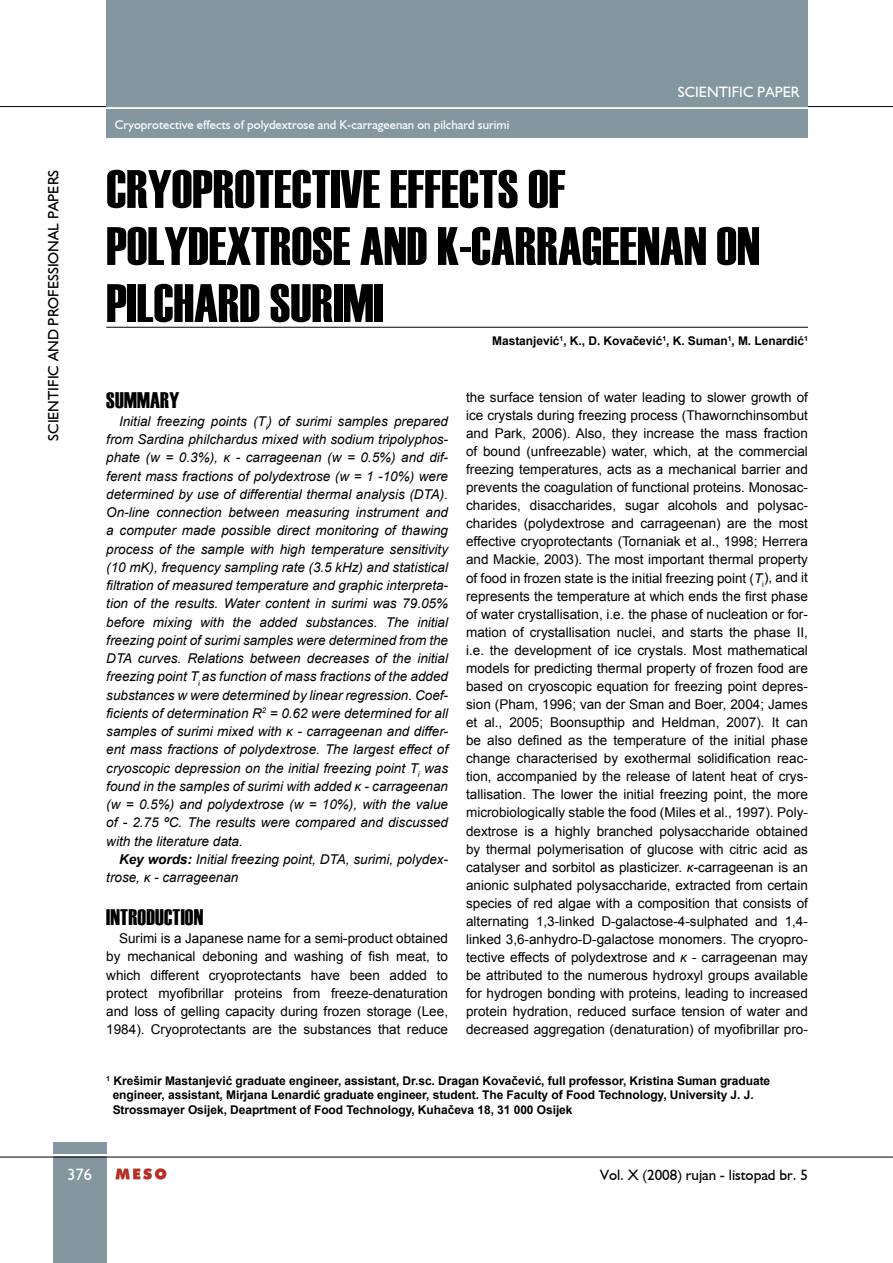
<style>
.page{position:relative;width:893px;height:1263px;background:#fff}
.page>*{position:absolute;margin:0;border:0;box-sizing:border-box;transform-origin:0 0}
.t1{font:54px/57px "Haettenschweiler";color:#000}
.t2{font:22.5px "Haettenschweiler";color:#000}
.t3{font:16.5px "Humanist 521 BT";color:#fff}
.t4{font:15px "Humanist 521 BT";color:#000}
.t5{font:15px "Humanist 521 BT";color:#fff}
.t6{font:13.5px/18px "Arial";color:#000;text-align:justify}
.t7{font:italic 13.5px/18.3px "Arial";color:#000;text-align:justify}
.t8{font:12.75px "Humanist 521 BT";color:#fff}
.t9{font:700 12px/14.4px "Arial";letter-spacing:-.005em;color:#000}
.s1{font-weight:700}
.s2{font-style:italic}
</style>
<div class="page">
<svg style="left:115px;top:1168px;width:51px;height:11px"></svg>
<div style="left:53px;top:1157px;width:53px;height:106px;background:#8496a0"></div>
<hr style="left:0;top:1157px;width:893px;height:1px;background:#000">
<div style="left:53px;top:1143px;width:53px;height:11px;background:#8496a0"></div>
<hr style="left:0;top:106px;width:893px;height:1px;background:#000">
<div style="left:106px;top:0;width:702px;height:107px;background:#8496a0"></div>
<div style="left:106px;top:110px;width:702px;height:28px;background:#8496a0"></div>
<hr style="left:106px;top:327px;width:702px;height:1px;background:#000">
<p class="t4" style="left:44px;top:441px;width:272px;rotate:-90deg">SCIENTIFIC AND PROFESSIONAL PAPERS</p>
<p class="t8" style="left:115px;top:116px;width:396px">Cryoprotective effects of polydextrose and K-carrageenan on pilchard surimi</p>
<p class="t5" style="left:678px;top:83px;width:123px">SCIENTIFIC PAPER</p>
<h1 class="t1" style="left:106px;top:161px;width:655px">CRYOPROTECTIVE EFFECTS OF<br>POLYDEXTROSE AND Κ-CARRAGEENAN ON<br>PILCHARD SURIMI</h1>
<p class="t9" style="left:492px;top:334px;width:317px">Mastanjević<sup>1</sup>, K., D. Kovačević<sup>1</sup>, K. Suman<sup>1</sup>, M. Lenardić<sup>1</sup></p>
<h2 class="t2" style="left:106px;top:384px;width:12px">SUMMARY</h2>
<p class="t7" style="left:106px;top:412px;width:343px;text-indent:13px">Initial freezing points (T<sub>i</sub>) of surimi samples prepared from Sardina philchardus mixed with sodium tripolyphos&shy;phate (w = 0.3%), κ - carrageenan (w = 0.5%) and dif&shy;ferent mass fractions of polydextrose (w = 1 -10%) were determined by use of differential thermal analysis (DTA).<br>On-line connection between measuring instrument and a computer made possible direct monitoring of thawing process of the sample with high temperature sensitivity (10 mK), frequency sampling rate (3.5 kHz) and statistical filtration of measured temperature and graphic interpreta&shy;tion of the results. Water content in surimi was 79.05% before mixing with the added substances. The initial freezing point of surimi samples were determined from the DTA curves. Relations between decreases of the initial freezing point T<sub>i</sub> as function of mass fractions of the added substances w were determined by linear regression. Coef&shy;ficients of determination R<sup>2</sup> = 0.62 were determined for all samples of surimi mixed with κ - carrageenan and differ&shy;ent mass fractions of polydextrose. The largest effect of cryoscopic depression on the initial freezing point T<sub>i</sub> was found in the samples of surimi with added κ - carrageenan (w = 0.5%) and polydextrose (w = 10%), with the value of - 2.75 ºC. The results were compared and discussed with the literature data.</p>
<p class="t7" style="left:106px;top:850px;width:343px;text-indent:13px"><span class="s1">Key words:</span> Initial freezing point, DTA, surimi, polydex&shy;trose, κ - carrageenan</p>
<h2 class="t2" style="left:106px;top:902px;width:24px">INTRODU</h2>
<h2 class="t2" style="left:164px;top:902px;width:41px">CTION</h2>
<p class="t6" style="left:106px;top:929px;width:343px;text-indent:13px">Surimi is a Japanese name for a semi-product obtained by mechanical deboning and washing of fish meat, to which different cryoprotectants have been added to protect myofibrillar proteins from freeze-denaturation and loss of gelling capacity during frozen storage (Lee, 1984). Cryoprotectants are the substances that reduce</p>
<p class="t6" style="left:466px;top:388px;width:343px">the surface tension of water leading to slower growth of ice crystals during freezing process (Thawornchinsombut and Park, 2006). Also, they increase the mass fraction of bound (unfreezable) water, which, at the commercial freezing temperatures, acts as a mechanical barrier and prevents the coagulation of functional proteins. Monosac&shy;charides, disaccharides, sugar alcohols and polysac&shy;charides (polydextrose and carrageenan) are the most effective cryoprotectants (Tornaniak et al., 1998; Herrera and Mackie, 2003). The most important thermal property of food in frozen state is the initial freezing point (<span class="s2">T</span><sub>i</sub>), and it represents the temperature at which ends the first phase of water crystallisation, i.e. the phase of nucleation or for&shy;mation of crystallisation nuclei, and starts the phase II, i.e. the development of ice crystals. Most mathematical models for predicting thermal property of frozen food are based on cryoscopic equation for freezing point depres&shy;sion (Pham, 1996; van der Sman and Boer, 2004; James et al., 2005; Boonsupthip and Heldman, 2007). It can be also defined as the temperature of the initial phase change characterised by exothermal solidification reac&shy;tion, accompanied by the release of latent heat of crys&shy;tallisation. The lower the initial freezing point, the more microbiologically stable the food (Miles et al., 1997). Poly&shy;dextrose is a highly branched polysaccharide obtained by thermal polymerisation of glucose with citric acid as catalyser and sorbitol as plasticizer. <span class="s2">κ-</span>carrageenan is an anionic sulphated polysaccharide, extracted from certain species of red algae with a composition that consists of alternating 1,3-linked D-galactose-4-sulphated and 1,4- linked 3,6-anhydro-D-galactose monomers. The cryopro&shy;tective effects of polydextrose and <span class="s2">κ</span> - carrageenan may be attributed to the numerous hydroxyl groups available for hydrogen bonding with proteins, leading to increased protein hydration, reduced surface tension of water and decreased aggregation (denaturation) of myofibrillar pro-</p>
<p class="t9" style="left:113px;top:1074px;width:659px;text-indent:-6px"><sup>1</sup> Krešimir Mastanjević graduate engineer, assistant, Dr.sc. Dragan Kovačević, full professor, Kristina Suman graduate engineer, assistant, Mirjana Lenardić graduate engineer, student. The Faculty of Food Technology, University J. J.<br>Strossmayer Osijek, Deaprtment of Food Technology, Kuhačeva 18, 31 000 Osijek</p>
<p class="t3" style="left:67px;top:1164px;width:26px">376</p>
<p class="t4" style="left:600px;top:1165px;width:209px">Vol. X (2008) rujan - listopad br. 5</p>
</div>
